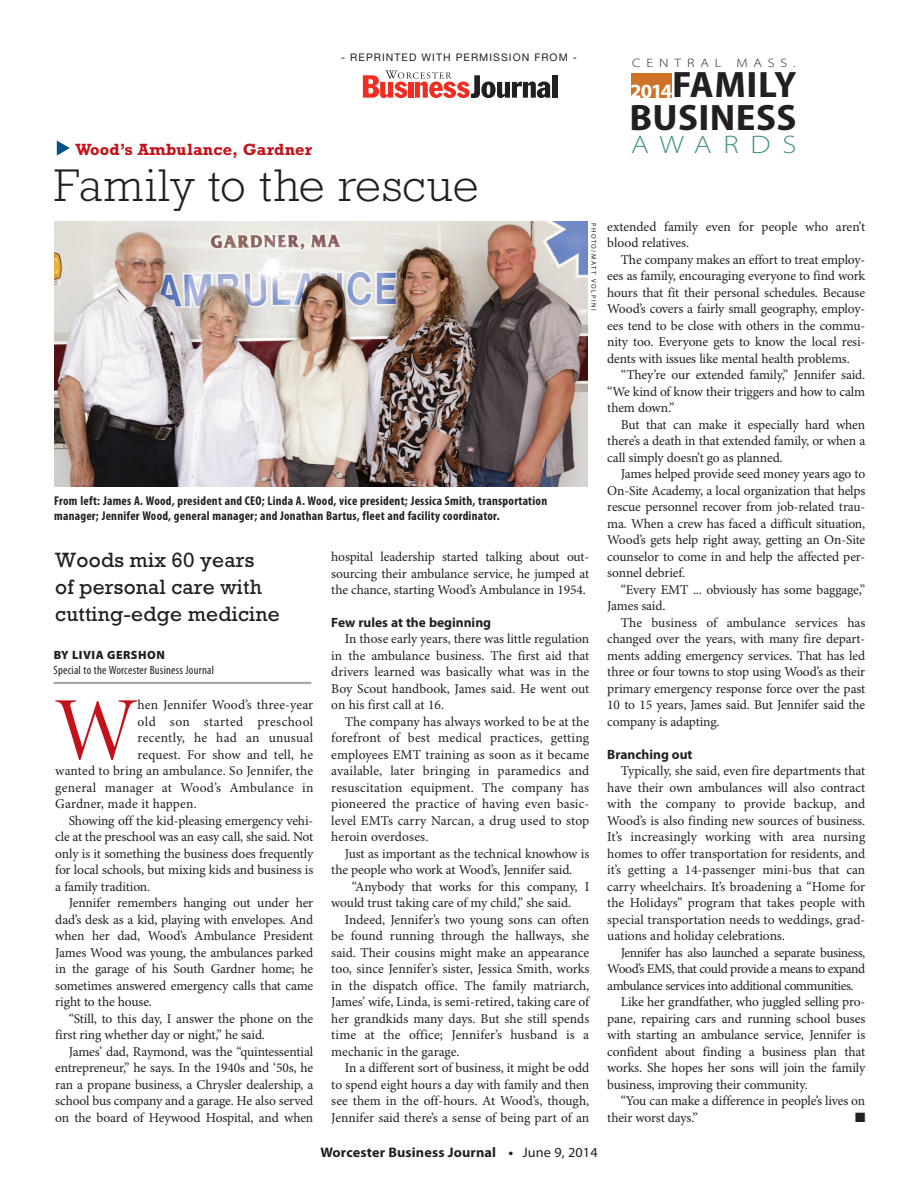
<style>
.page{position:relative;width:918px;height:1188px;background:#fff}
.page>*{position:absolute;margin:0;border:0;box-sizing:border-box;transform-origin:0 0}
.t1{font:89.85px "Minion Pro Disp";color:#c4121a}
.t2{font:300 46.5px "Rockwell Std";letter-spacing:.01em;color:#231f20}
.t3{font:700 semi-condensed 36.9px/33.5px "Myriad Pro";letter-spacing:.01em;color:#231f20;text-align:right;scale:1.09 1}
.t4{font:300 semi-expanded 25.5px "Myriad Pro";letter-spacing:.425em;color:#419285;scale:1.09 1}
.t5{font:21px/27px "Rockwell Std";letter-spacing:.01em;color:#231f20}
.t6{font:700 semi-condensed 20.4px "Myriad Pro";color:#fff;scale:1.09 1}
.t7{font:700 16.5px "Rockwell Std";letter-spacing:.01em;color:#c4121a}
.t8{font:700 13.8px "Myriad Pro";letter-spacing:.01em;color:#231f20}
.t9{font:13.5px/16.5px "Minion Pro";letter-spacing:-.01em;color:#231f20;text-align:justify}
.t10{font:13.5px "Minion Pro";letter-spacing:-.03em;color:#231f20}
.t11{font:700 13.5px "Myriad Pro";color:#231f20}
.t12{font:13.5px "Minion Pro";letter-spacing:.015em;color:#231f20}
.t13{font:13.5px "Minion Pro";letter-spacing:.01em;color:#231f20}
.t14{font:13.5px "Minion Pro";letter-spacing:.02em;color:#231f20}
.t15{font:13.5px "Minion Pro";letter-spacing:.025em;color:#231f20}
.t16{font:13.5px "Zapf Dingbats ITC";color:#231f20}
.t17{font:700 condensed 12.75px/15px "Myriad Pro";letter-spacing:.02em;color:#231f20}
.t18{font:300 semi-expanded 12.15px "Myriad Pro";letter-spacing:.445em;color:#231f20;scale:1.09 1}
.t19{font:condensed 12px "Myriad Pro";letter-spacing:.02em;color:#231f20}
.t20{font:900 12px "Myriad Pro";letter-spacing:.04em;color:#231f20}
.t21{font:10.5px "Helvetica Neue LT Std";letter-spacing:.1em;color:#231f20}
.t22{font:6.75px "Myriad Pro";letter-spacing:.22em;color:#231f20}
.s1{font-weight:400}
</style>
<div class="page">
<div style="left:552px;top:75px;width:5px;height:23px;background:#231f20"></div>
<svg style="left:363px;top:70px;width:188px;height:28px"></svg>
<div style="left:631px;top:73px;width:41px;height:25px;background:#cc7328"></div>
<img style="left:54px;top:221px;width:534px;height:266px">
<svg style="left:57px;top:141px;width:13px;height:15px"></svg>
<hr style="left:54px;top:682px;width:257px;height:2px;background:#a8a9ad">
<p class="t21" style="left:341px;top:52px;width:237px">- REPRINTED WITH PERMISSION FROM -</p>
<p class="t7" style="left:75px;top:139px;width:238px">Wood’s Ambulance, Gardner</p>
<h2 class="t2" style="left:54px;top:159px;width:426px">Family to the rescue</h2>
<p class="t22" style="left:598px;top:223px;width:89px;rotate:90deg">PHOTO/Matt VOLPINI</p>
<p class="t17" style="left:54px;top:494px;width:495px">From left: James A. Wood, president and CEO; Linda A. Wood, vice president; Jessica Smith, transportation manager; Jennifer Wood, general manager; and Jonathan Bartus, fleet and facility coordinator.</p>
<h3 class="t5" style="left:55px;top:547px;width:226px">Woods mix 60 years<br>of personal care with cutting-edge medicine</h3>
<p class="t20" style="left:54px;top:648px;width:113px">By LIVIA GERSHON</p>
<p class="t19" style="left:54px;top:663px;width:162px">Special to the Worcester Business Journal</p>
<h1 class="t1" style="left:55px;top:676px;width:84px">W</h1>
<p class="t13" style="left:138px;top:697px;width:177px">hen Jennifer Wood’s three-year</p>
<p class="t15" style="left:138px;top:713px;width:177px">old son started preschool</p>
<p class="t14" style="left:138px;top:730px;width:177px">recently, he had an unusual</p>
<p class="t9" style="left:138px;top:747px;width:177px">request. For show and tell, he</p>
<p class="t9" style="left:55px;top:763px;width:259px">wanted to bring an ambulance. So Jennifer, the</p>
<p class="t12" style="left:55px;top:779px;width:260px">general manager at Wood’s Ambulance in</p>
<p class="t9" style="left:55px;top:796px;width:143px">Gardner, made it happen.</p>
<p class="t9" style="left:69px;top:813px;width:246px">Showing off the kid-pleasing emergency vehi-</p>
<p class="t9" style="left:55px;top:829px;width:260px">cle at the preschool was an easy call, she said. Not</p>
<p class="t9" style="left:55px;top:846px;width:259px">only is it something the business does frequently</p>
<p class="t9" style="left:55px;top:862px;width:259px">for local schools, but mixing kids and business is</p>
<p class="t9" style="left:55px;top:879px;width:96px">a family tradition.</p>
<p class="t9" style="left:69px;top:895px;width:246px">Jennifer remembers hanging out under her</p>
<p class="t9" style="left:55px;top:912px;width:259px">dad’s desk as a kid, playing with envelopes. And</p>
<p class="t9" style="left:55px;top:928px;width:259px">when her dad, Wood’s Ambulance President</p>
<p class="t9" style="left:55px;top:945px;width:259px">James Wood was young, the ambulances parked</p>
<p class="t9" style="left:55px;top:961px;width:260px">in the garage of his South Gardner home; he</p>
<p class="t9" style="left:55px;top:978px;width:260px">sometimes answered emergency calls that came</p>
<p class="t9" style="left:55px;top:994px;width:98px">right to the house.</p>
<p class="t9" style="left:69px;top:1011px;width:246px">“Still, to this day, I answer the phone on the</p>
<p class="t9" style="left:55px;top:1027px;width:211px">first ring whether day or night,” he said.</p>
<p class="t9" style="left:69px;top:1044px;width:246px">James’ dad, Raymond, was the “quintessential</p>
<p class="t9" style="left:55px;top:1060px;width:259px">entrepreneur,” he says. In the 1940s and ‘50s, he</p>
<p class="t9" style="left:55px;top:1077px;width:260px">ran a propane business, a Chrysler dealership, a</p>
<p class="t9" style="left:55px;top:1093px;width:260px">school bus company and a garage. He also served</p>
<p class="t9" style="left:55px;top:1110px;width:260px">on the board of Heywood Hospital, and when</p>
<p class="t9" style="left:331px;top:549px;width:260px">hospital leadership started talking about out&shy;sourcing their ambulance service, he jumped at the chance, starting Wood’s Ambulance in 1954.</p>
<p class="t11" style="left:331px;top:615px;width:161px">Few rules at the beginning</p>
<p class="t9" style="left:331px;top:631px;width:260px;text-indent:14px">In those early years, there was little regulation in the ambulance business. The first aid that drivers learned was basically what was in the Boy Scout handbook, James said. He went out on his first call at 16.</p>
<p class="t9" style="left:331px;top:714px;width:260px;text-indent:14px">The company has always worked to be at the forefront of best medical practices, getting employees EMT training as soon as it became available, later bringing in paramedics and resuscitation equipment. The company has pioneered the practice of having even basic&shy;level EMTs carry Narcan, a drug used to stop heroin overdoses.</p>
<p class="t9" style="left:331px;top:846px;width:260px;text-indent:14px">Just as important as the technical knowhow is the people who work at Wood’s, Jennifer said.</p>
<p class="t9" style="left:331px;top:879px;width:260px;text-indent:21px">“Anybody that works for this company, I would trust taking care of my child,” she said.</p>
<p class="t9" style="left:331px;top:912px;width:260px;text-indent:14px">Indeed, Jennifer’s two young sons can often be found running through the hallways, she said. Their cousins might make an appearance too, since Jennifer’s sister, Jessica Smith, works in the dispatch office. The family matriarch, James’ wife, Linda, is semi-retired, taking care of her grandkids many days. But she still spends time at the office; Jennifer’s husband is a mechanic in the garage.</p>
<p class="t9" style="left:331px;top:1060px;width:260px;text-indent:14px">In a different sort of business, it might be odd to spend eight hours a day with family and then see them in the off-hours. At Wood’s, though, Jennifer said there’s a sense of being part of an</p>
<p class="t8" style="left:320px;top:1144px;width:279px">Worcester Business Journal • <span class="s1">June 9, 2014</span></p>
<p class="t18" style="left:632px;top:56px;width:151px">CENTRAL MASS.</p>
<h3 class="t6" style="left:630px;top:80px;width:40px">2014</h3>
<h3 class="t3" style="left:629px;top:68px;width:155px">FAMILY<br>BUSINESS</h3>
<h3 class="t4" style="left:631px;top:130px;width:153px">AWARDS</h3>
<p class="t9" style="left:607px;top:219px;width:259px">extended family even for people who aren’t blood relatives.</p>
<p class="t9" style="left:607px;top:252px;width:260px;text-indent:14px">The company makes an effort to treat employ&shy;ees as family, encouraging everyone to find work hours that fit their personal schedules. Because Wood’s covers a fairly small geography, employ&shy;ees tend to be close with others in the commu&shy;nity too. Everyone gets to know the local resi&shy;dents with issues like mental health problems.</p>
<p class="t9" style="left:607px;top:367px;width:259px;text-indent:14px">“They’re our extended family,” Jennifer said. “We kind of know their triggers and how to calm them down.”</p>
<p class="t9" style="left:607px;top:417px;width:260px;text-indent:14px">But that can make it especially hard when there’s a death in that extended family, or when a call simply doesn’t go as planned.</p>
<p class="t9" style="left:607px;top:466px;width:260px;text-indent:14px">James helped provide seed money years ago to On-Site Academy, a local organization that helps rescue personnel recover from job-related trau&shy;ma. When a crew has faced a difficult situation, Wood’s gets help right away, getting an On-Site counselor to come in and help the affected per&shy;sonnel debrief.</p>
<p class="t9" style="left:607px;top:582px;width:260px;text-indent:14px">“Every EMT ... obviously has some baggage,”<br>James said.</p>
<p class="t9" style="left:607px;top:615px;width:260px;text-indent:14px">The business of ambulance services has changed over the years, with many fire depart&shy;ments adding emergency services. That has led three or four towns to stop using Wood’s as their primary emergency response force over the past 10 to 15 years, James said. But Jennifer said the company is adapting.</p>
<p class="t11" style="left:607px;top:747px;width:87px">Branching out</p>
<p class="t9" style="left:607px;top:763px;width:260px;text-indent:14px">Typically, she said, even fire departments that have their own ambulances will also contract with the company to provide backup, and Wood’s is also finding new sources of business.<br>It’s increasingly working with area nursing homes to offer transportation for residents, and it’s getting a 14-passenger mini-bus that can carry wheelchairs. It’s broadening a “Home for the Holidays” program that takes people with special transportation needs to weddings, grad&shy;uations and holiday celebrations.</p>
<p class="t10" style="left:621px;top:944px;width:246px">Jennifer has also launched a separate business,</p>
<p class="t10" style="left:607px;top:961px;width:259px">Wood’s EMS, that could provide a means to expand</p>
<p class="t10" style="left:607px;top:977px;width:248px">ambulance services into additional communities.</p>
<p class="t9" style="left:621px;top:994px;width:246px">Like her grandfather, who juggled selling pro-</p>
<p class="t9" style="left:607px;top:1011px;width:259px">pane, repairing cars and running school buses</p>
<p class="t9" style="left:607px;top:1027px;width:260px">with starting an ambulance service, Jennifer is</p>
<p class="t9" style="left:607px;top:1044px;width:259px">confident about finding a business plan that</p>
<p class="t9" style="left:607px;top:1060px;width:260px">works. She hopes her sons will join the family</p>
<p class="t9" style="left:607px;top:1077px;width:202px">business, improving their community.</p>
<p class="t9" style="left:621px;top:1093px;width:246px">“You can make a difference in people’s lives on</p>
<p class="t9" style="left:607px;top:1110px;width:92px">their worst days.”</p>
<p class="t16" style="left:855px;top:1111px;width:12px">■</p>
</div>
